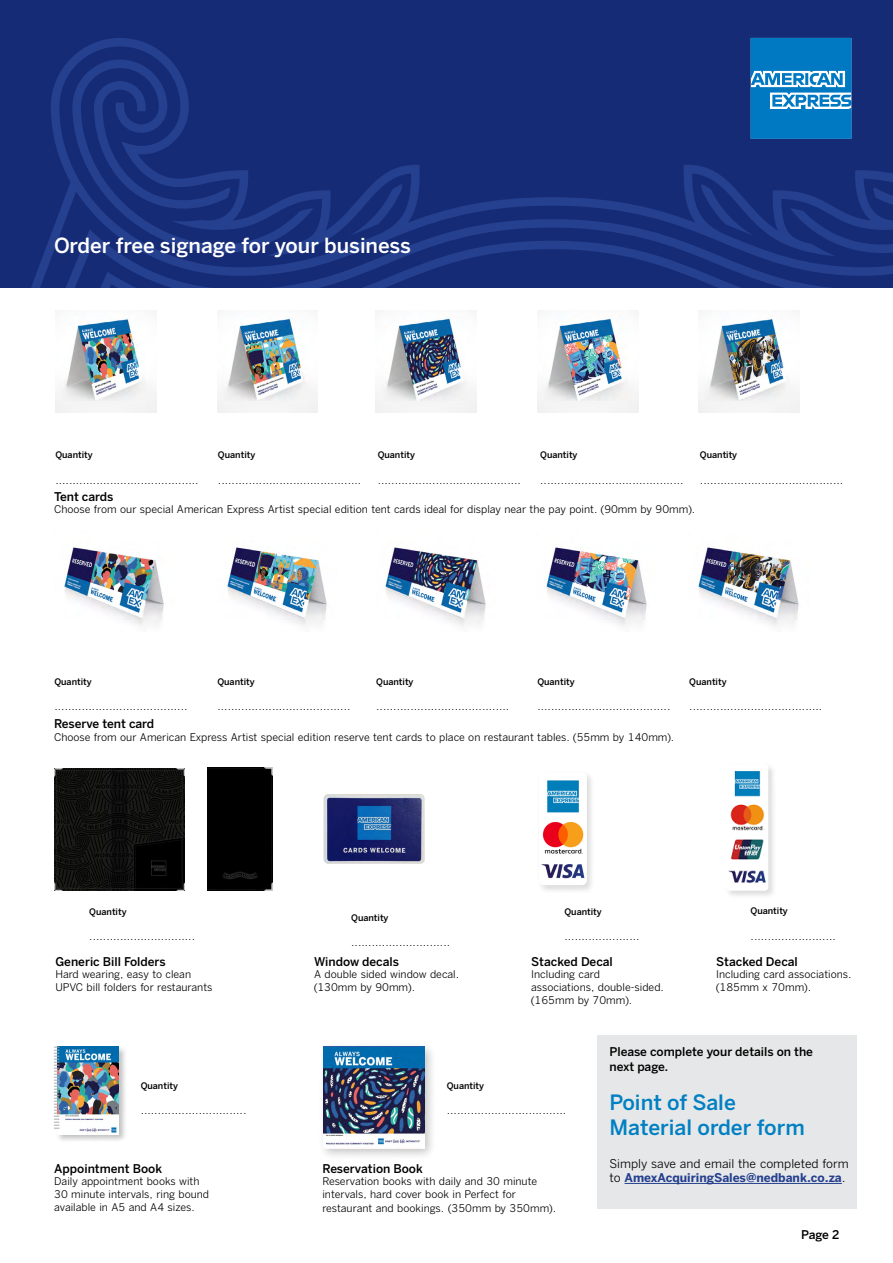
<style>
.page{position:relative;width:893px;height:1263px;background:#fff}
.page>*{position:absolute;margin:0;border:0;box-sizing:border-box;transform-origin:0 0}
.t1{font:500 21px/25.2px "Benton Sans";color:#0080c3}
.t2{font:500 20.7px "Benton Sans";color:#fff}
.t3{font:500 12px/14.4px "Benton Sans";color:#000}
.t4{font:12px/14.4px "Benton Sans";color:#000}
.t5{font:10.5px/12.6px "Benton Sans";color:#000}
.t6{font:500 9px "Benton Sans";color:#000}
.s1{font-weight:700;color:#25408f}
</style>
<div class="page">
<div style="left:0;top:0;width:893px;height:287px;background:#162b75"></div>
<svg style="left:31px;top:38px;width:862px;height:249px"></svg>
<div style="left:537px;top:770px;width:58px;height:123px;background:#000;opacity:.14"></div>
<img style="left:539px;top:773px;width:48px;height:112px">
<img style="left:64px;top:547px;width:100px;height:79px">
<img style="left:227px;top:547px;width:100px;height:79px">
<img style="left:385px;top:547px;width:101px;height:79px">
<img style="left:546px;top:547px;width:101px;height:79px">
<img style="left:698px;top:547px;width:101px;height:79px">
<div style="left:55px;top:1045px;width:72px;height:98px;background:#000;opacity:.25"></div>
<img style="left:57px;top:1047px;width:62px;height:87px">
<div style="left:597px;top:1035px;width:260px;height:174px;background:#e6e7e8"></div>
<hr style="left:625px;top:1183px;width:217px;height:1px;background:#25408f">
<svg style="left:751px;top:38px;width:101px;height:101px;background:#268cca"></svg>
<img style="left:324px;top:794px;width:101px;height:70px">
<img style="left:55px;top:319px;width:101px;height:94px">
<img style="left:217px;top:318px;width:101px;height:95px">
<img style="left:376px;top:318px;width:101px;height:95px">
<img style="left:537px;top:318px;width:101px;height:95px">
<img style="left:699px;top:318px;width:100px;height:95px">
<div style="left:724px;top:762px;width:53px;height:136px;background:#000;opacity:.14"></div>
<img style="left:726px;top:764px;width:42px;height:127px">
<img style="left:54px;top:768px;width:131px;height:123px">
<div style="left:207px;top:768px;width:65px;height:122px;background:#000"></div>
<div style="left:318px;top:1041px;width:119px;height:119px;background:#000;opacity:.24"></div>
<img style="left:324px;top:1047px;width:101px;height:101px">
<svg style="left:54px;top:1047px;width:5px;height:82px"></svg>
<h2 class="t2" style="left:54px;top:234px;width:359px">Order free signage for your business</h2>
<p class="t6" style="left:55px;top:450px;width:39px">Quantity</p>
<p class="t5" style="left:55px;top:473px;width:145px">..........................................</p>
<p class="t6" style="left:218px;top:450px;width:39px">Quantity</p>
<p class="t5" style="left:218px;top:473px;width:145px">..........................................</p>
<p class="t6" style="left:378px;top:450px;width:39px">Quantity</p>
<p class="t5" style="left:378px;top:473px;width:145px">..........................................</p>
<p class="t6" style="left:540px;top:450px;width:39px">Quantity</p>
<p class="t5" style="left:540px;top:473px;width:145px">..........................................</p>
<p class="t6" style="left:700px;top:450px;width:39px">Quantity</p>
<p class="t5" style="left:700px;top:473px;width:145px">..........................................</p>
<p class="t3" style="left:54px;top:489px;width:61px">Tent cards</p>
<p class="t5" style="left:54px;top:503px;width:643px">Choose from our special American Express Artist special edition tent cards ideal for display near the pay point. (90mm by 90mm).</p>
<p class="t6" style="left:54px;top:676px;width:39px">Quantity</p>
<p class="t5" style="left:54px;top:700px;width:135px">.......................................</p>
<p class="t6" style="left:217px;top:676px;width:39px">Quantity</p>
<p class="t5" style="left:217px;top:700px;width:135px">.......................................</p>
<p class="t6" style="left:376px;top:676px;width:39px">Quantity</p>
<p class="t5" style="left:376px;top:700px;width:135px">.......................................</p>
<p class="t6" style="left:537px;top:676px;width:39px">Quantity</p>
<p class="t5" style="left:537px;top:700px;width:135px">.......................................</p>
<p class="t6" style="left:689px;top:676px;width:39px">Quantity</p>
<p class="t5" style="left:689px;top:700px;width:135px">.......................................</p>
<p class="t3" style="left:54px;top:716px;width:102px">Reserve tent card</p>
<p class="t5" style="left:54px;top:731px;width:622px">Choose from our American Express Artist special edition reserve tent cards to place on restaurant tables. (55mm by 140mm).</p>
<p class="t6" style="left:89px;top:906px;width:39px">Quantity</p>
<p class="t5" style="left:89px;top:930px;width:107px">...............................</p>
<p class="t3" style="left:55px;top:954px;width:112px">Generic Bill Folders</p>
<p class="t5" style="left:55px;top:968px;width:159px">Hard wearing, easy to clean<br>UPVC bill folders for restaurants</p>
<p class="t6" style="left:351px;top:912px;width:39px">Quantity</p>
<p class="t5" style="left:351px;top:936px;width:100px">.............................</p>
<p class="t3" style="left:314px;top:954px;width:87px">Window decals</p>
<p class="t5" style="left:314px;top:968px;width:147px">A double sided window decal. (130mm by 90mm).</p>
<p class="t6" style="left:564px;top:906px;width:39px">Quantity</p>
<p class="t5" style="left:564px;top:930px;width:77px">......................</p>
<p class="t3" style="left:531px;top:954px;width:83px">Stacked Decal</p>
<p class="t5" style="left:531px;top:968px;width:134px">Including card associations, double-sided. (165mm by 70mm).</p>
<p class="t6" style="left:751px;top:906px;width:39px">Quantity</p>
<p class="t5" style="left:751px;top:929px;width:87px">.........................</p>
<p class="t3" style="left:716px;top:954px;width:83px">Stacked Decal</p>
<p class="t5" style="left:716px;top:968px;width:137px">Including card associations. (185mm x 70mm).</p>
<p class="t6" style="left:141px;top:1080px;width:39px">Quantity</p>
<p class="t5" style="left:141px;top:1104px;width:107px">...............................</p>
<p class="t3" style="left:54px;top:1161px;width:109px">Appointment Book</p>
<p class="t5" style="left:54px;top:1175px;width:156px">Daily appointment books with<br>30 minute intervals, ring bound available in A5 and A4 sizes.</p>
<p class="t6" style="left:447px;top:1080px;width:39px">Quantity</p>
<p class="t5" style="left:447px;top:1104px;width:121px">...................................</p>
<p class="t3" style="left:322px;top:1161px;width:102px">Reservation Book</p>
<p class="t5" style="left:322px;top:1175px;width:216px">Reservation books with daily and 30 minute intervals, hard cover book in Perfect for</p>
<p class="t5" style="left:322px;top:1202px;width:235px">restaurant and bookings. (350mm by 350mm).</p>
<p class="t3" style="left:609px;top:1044px;width:205px">Please complete your details on the next page.</p>
<h1 class="t1" style="left:609px;top:1090px;width:197px">Point of Sale<br>Material order form</h1>
<p class="t4" style="left:609px;top:1156px;width:241px">Simply save and email the completed form to <span class="s1">AmexAcquiringSales@nedbank.co.za</span>.</p>
<p class="t3" style="left:801px;top:1227px;width:40px">Page 2</p>
</div>
